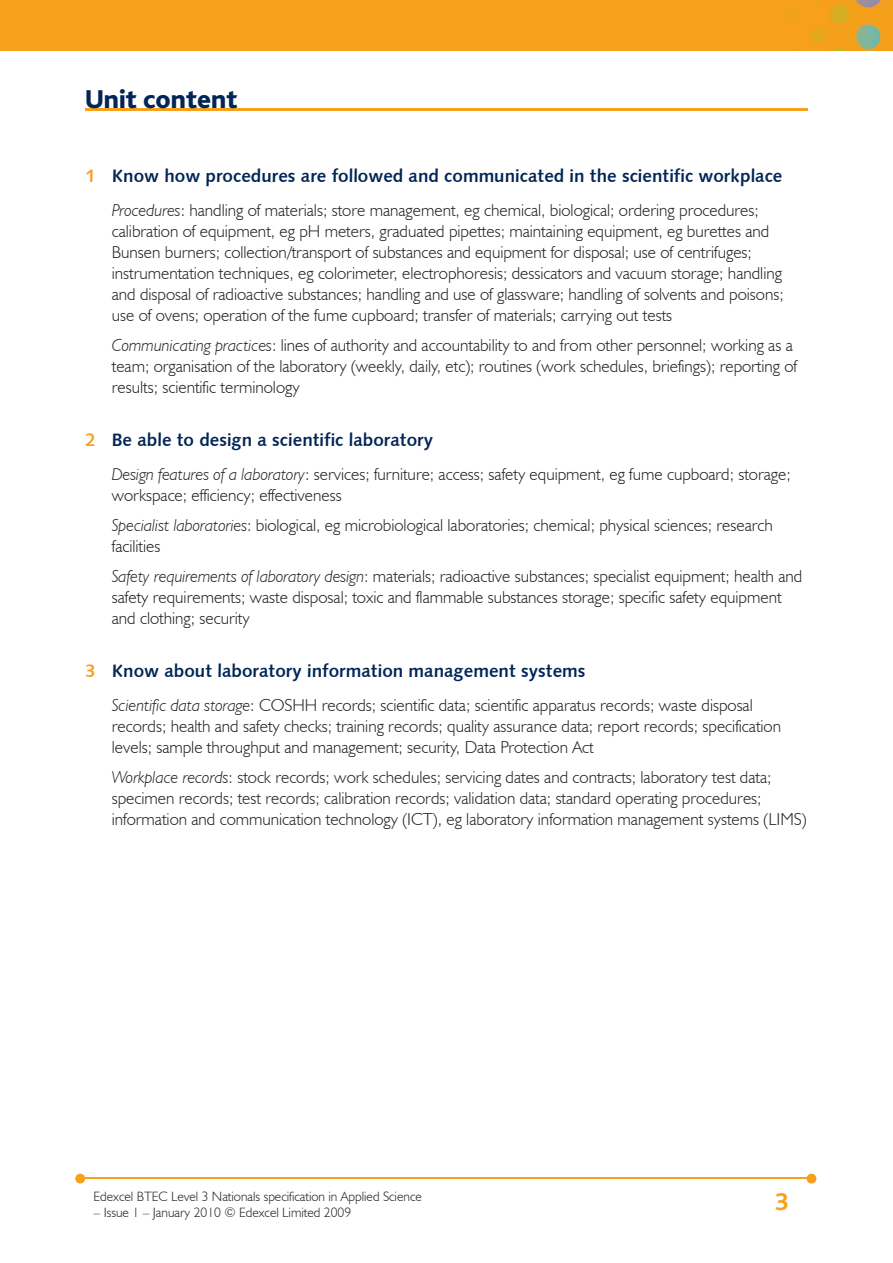
<style>
.page{position:relative;width:893px;height:1263px;background:#fff}
.page>*{position:absolute;margin:0;border:0;box-sizing:border-box;transform-origin:0 0}
.t1{font:800 27px "Bliss";color:#002556}
.t2{font:700 25.5px "Bliss";color:#f6a01b}
.t3{font:18px "Humanist 531 BT Bold A";color:#002556}
.t4{font:300 17.25px/21px "Humanist 521 BT";color:#231f20}
.t5{font:300 13.5px "Humanist 521 BT";color:#231f20}
.s1{color:#f6a01b}
.s2{font-style:italic}
</style>
<div class="page">
<div style="left:0;top:0;width:893px;height:51px;background:#f6a01b"></div>
<hr style="left:82px;top:1178px;width:728px;height:1px;background:#f6a01b">
<svg style="left:807px;top:1174px;width:9px;height:9px"></svg>
<svg style="left:75px;top:1174px;width:10px;height:9px"></svg>
<hr style="left:85px;top:108px;width:723px;height:2px;background:#f6a01b">
<h1 class="t1" style="left:85px;top:85px;width:154px">Unit content</h1>
<p class="t3" style="left:85px;top:164px;width:699px"><span class="s1">1</span> Know how procedures are followed and communicated in the scientific workplace</p>
<p class="t4" style="left:112px;top:199px;width:673px"><span class="s2">Procedures</span>: handling of materials; store management, eg chemical, biological; ordering procedures; calibration of equipment, eg pH meters, graduated pipettes; maintaining equipment, eg burettes and Bunsen burners; collection/transport of substances and equipment for disposal; use of centrifuges; instrumentation techniques, eg colorimeter, electrophoresis; dessicators and vacuum storage; handling and disposal of radioactive substances; handling and use of glassware; handling of solvents and poisons; use of ovens; operation of the fume cupboard; transfer of materials; carrying out tests</p>
<p class="t4" style="left:112px;top:334px;width:687px"><span class="s2">Communicating practices</span>: lines of authority and accountability to and from other personnel; working as a team; organisation of the laboratory (weekly, daily, etc); routines (work schedules, briefings); reporting of results; scientific terminology</p>
<p class="t3" style="left:85px;top:428px;width:350px"><span class="s1">2</span> Be able to design a scientific laboratory</p>
<p class="t4" style="left:112px;top:463px;width:680px"><span class="s2">Design features of a laboratory</span>: services; furniture; access; safety equipment, eg fume cupboard; storage; workspace; efficiency; effectiveness</p>
<p class="t4" style="left:112px;top:514px;width:663px"><span class="s2">Specialist laboratories</span>: biological, eg microbiological laboratories; chemical; physical sciences; research facilities</p>
<p class="t4" style="left:112px;top:565px;width:692px"><span class="s2">Safety requirements of laboratory design</span>: materials; radioactive substances; specialist equipment; health and safety requirements; waste disposal; toxic and flammable substances storage; specific safety equipment and clothing; security</p>
<p class="t3" style="left:85px;top:659px;width:502px"><span class="s1">3</span> Know about laboratory information management systems</p>
<p class="t4" style="left:112px;top:694px;width:671px"><span class="s2">Scientific data storage</span>: COSHH records; scientific data; scientific apparatus records; waste disposal records; health and safety checks; training records; quality assurance data; report records; specification levels; sample throughput and management; security, Data Protection Act</p>
<p class="t4" style="left:112px;top:766px;width:696px"><span class="s2">Workplace records</span>: stock records; work schedules; servicing dates and contracts; laboratory test data; specimen records; test records; calibration records; validation data; standard operating procedures; information and communication technology (ICT), eg laboratory information management systems (LIMS)</p>
<p class="t5" style="left:94px;top:1188px;width:330px">Edexcel BTEC Level 3 Nationals specification in Applied Science</p>
<p class="t5" style="left:94px;top:1204px;width:259px">– Issue 1 – January 2010 © Edexcel Limited 2009</p>
<h2 class="t2" style="left:775px;top:1189px;width:15px">3</h2>
</div>
